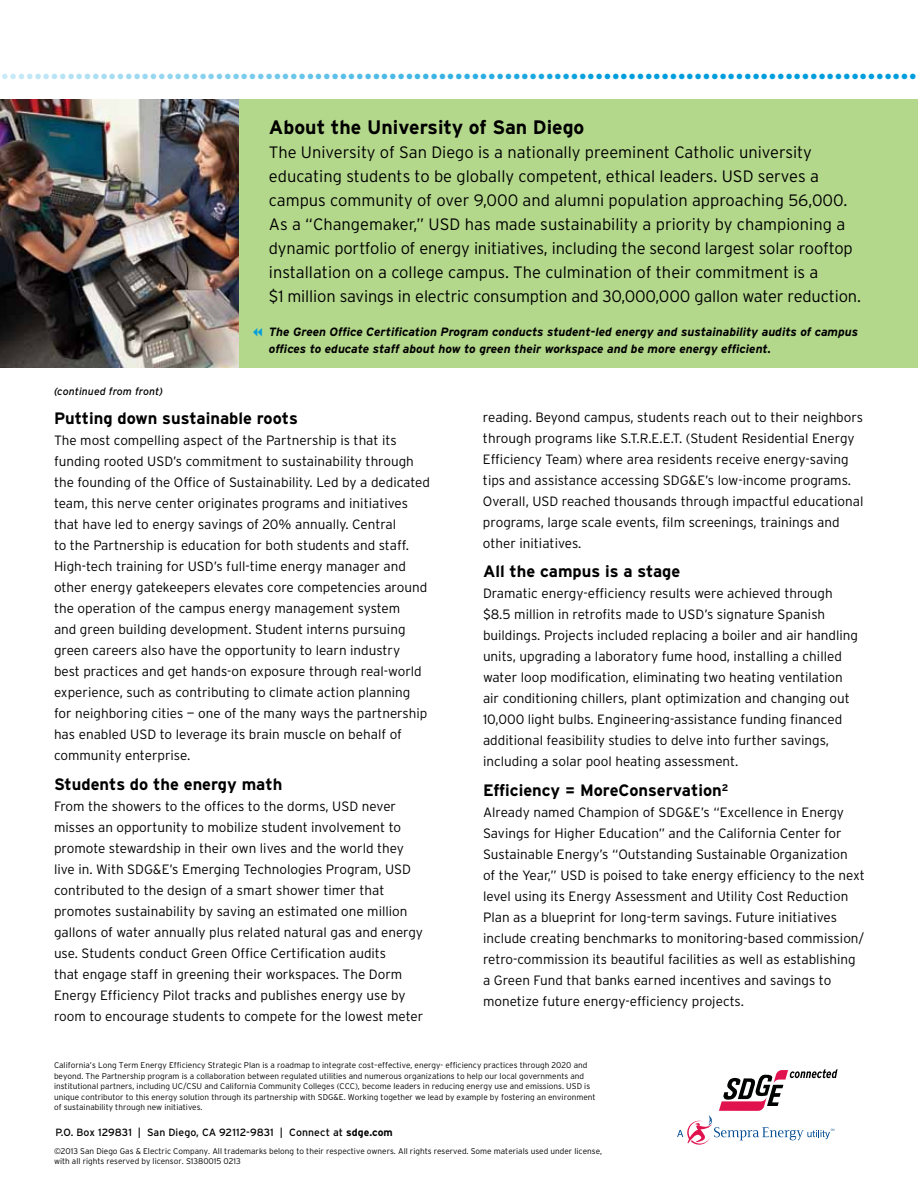
<style>
.page{position:relative;width:918px;height:1188px;background:#fff}
.page>*{position:absolute;margin:0;border:0;box-sizing:border-box;transform-origin:0 0}
.t1{font:21px "Minion Pro";color:#009ddc}
.t2{font:700 19.5px "Interstate";color:#000}
.t3{font:300 16.5px/24px "Interstate";color:#000}
.t4{font:700 16.5px "Interstate";color:#000}
.t5{font:300 13.5px/21px "Interstate";color:#000}
.t6{font:italic 700 12px/16.5px "Interstate";color:#000}
.t7{font:10.5px "Interstate";letter-spacing:.01em;color:#000}
.t8{font:italic 10.5px "Interstate";letter-spacing:.01em;color:#000}
.t9{font:300 8.25px/10.5px "Interstate";color:#000}
.s1{font-weight:700}
</style>
<div class="page">
<div style="left:0;top:99px;width:918px;height:269px;background:#b4d88b"></div>
<svg style="left:677px;top:1069px;width:161px;height:76px"></svg>
<img style="left:0;top:99px;width:239px;height:269px">
<h1 class="t1" style="left:1px;top:60px;width:918px">•••••••••••••••••••••••••••••••••••••••••••••••••••••••••••••••••••••••••••••••••••••••••••••••••••••••••••••••</h1>
<h2 class="t2" style="left:269px;top:116px;width:317px">About the University of San Diego</h2>
<p class="t3" style="left:269px;top:140px;width:594px">The U niversity of San Diego is a nationally preeminent Catholic university educating students to be globally competent, ethical leaders. USD serves a campus community of over 9,000 and alumni population approaching 56,000.<br>As a “Changemaker,” USD has made sustainability a priority by championing a dynamic portfolio of energy initiatives, including the second largest solar rooftop installation on a college campus. The culmination of their commitment is a<br>$1 million savings in electric consumption and 30,000,000 gallon water reduction.</p>
<p class="t8" style="left:54px;top:386px;width:110px">(continued from front)</p>
<p class="t6" style="left:269px;top:324px;width:591px">The Green Office Certification Program conducts student-led energy and sustainability audits of campus offices to educate staff about how to green their workspace and be more energy efficient.</p>
<p class="t4" style="left:54px;top:409px;width:245px">Putting down sustainable roots</p>
<p class="t5" style="left:54px;top:430px;width:378px">The most compelling aspect of the Partnership is that its funding rooted USD’s commitment to sustainability through the founding of the Office of Sustainability. Led by a dedicated team, this nerve center originates programs and initiatives that have led to energy savings of 20% annually. Central<br>to the Partnership is education for both students and staff.<br>High-tech training for USD’s full-time energy manager and other energy gatekeepers elevates core competencies around the operation of the campus energy management system<br>and green building development. Student interns pursuing green careers also have the opportunity to learn industry<br>best practices and get hands-on exposure through real-world experience, such as contributing to climate action planning for neighboring cities — one of the many ways the partnership has enabled USD to leverage its brain muscle on behalf of community enterprise.</p>
<p class="t4" style="left:54px;top:775px;width:230px">Students do the energy math</p>
<p class="t5" style="left:54px;top:795px;width:371px">From the showers to the offices to the dorms, USD never misses an opportunity to mobilize student involvement to promote stewardship in their own lives and the world they live in. With SDG&amp;E’s Emerging Technologies Program, USD contributed to the design of a smart shower timer that promotes sustainability by saving an estimated one million gallons of water annually plus related natural gas and energy use. Students conduct Green Office Certification audits<br>that engage staff in greening their workspaces. The Dorm Energy Efficiency Pilot tracks and publishes energy use by room to encourage students to compete for the lowest meter</p>
<p class="t5" style="left:483px;top:406px;width:382px">reading. Beyond campus, students reach out to their neighbors through programs like S.T.R.E.E.T. (Student Residential Energy Efficiency Team) where area residents receive energy-saving tips and assistance accessing SDG&amp;E’s low-income programs.<br>Overall, USD reached thousands through impactful educational programs, large scale events, film screenings, trainings and other initiatives.</p>
<p class="t4" style="left:483px;top:562px;width:199px">All the campus is a stage</p>
<p class="t5" style="left:483px;top:583px;width:377px">Dramatic energy-efficiency results were achieved through $8.5 million in retrofits made to USD’s signature Spanish buildings. Projects included replacing a boiler and air handling units, upgrading a laboratory fume hood, installing a chilled water loop modification, eliminating two heating ventilation air conditioning chillers, plant optimization and changing out 10,000 light bulbs. Engineering-assistance funding financed additional feasibility studies to delve into further savings, including a solar pool heating assessment.</p>
<p class="t4" style="left:483px;top:781px;width:247px">Efficiency = MoreConservation<sup>2</sup></p>
<p class="t5" style="left:483px;top:802px;width:383px">Already named Champion of SDG&amp;E’s “Excellence in Energy Savings for Higher Education” and the California Center for Sustainable Energy’s “Outstanding Sustainable Organization<br>of the Year,” USD is poised to take energy efficiency to the next level using its Energy Assessment and Utility Cost Reduction Plan as a blueprint for long-term savings. Future initiatives include creating benchmarks to monitoring-based commission/ retro-commission its beautiful facilities as well as establishing a Green Fund that banks earned incentives and savings to monetize future energy-efficiency projects.</p>
<p class="t9" style="left:54px;top:1060px;width:535px">California’s Long Term Energy Efficiency Strategic Plan is a roadmap to integrate cost–effective, energy- efficiency practices through 2020 and beyond. The Partnership program is a collaboration between regulated utilities and numerous organizations to help our local governments and institutional partners, including UC/CSU and California Community Colleges (CCC</p>
<p class="t9" style="left:54px;top:1081px;width:543px;text-indent:301px">), become leaders in reducing energy use and emissions. USD is unique contributor to this energy solution through its partnership with SDG&amp;E. Working together we lead by example by fostering an environment of sustainability through new initiatives.</p>
<p class="t7" style="left:56px;top:1126px;width:339px">P.O. Box 129831 | San Diego, CA 92112-9831 | Connect at <span class="s1">sdge.com</span></p>
<p class="t9" style="left:54px;top:1146px;width:550px">©2013 San Diego Gas &amp; Electric Company. All trademarks belong to their respective owners. All rights reserved. Some materials used under license, with all rights reserved by licensor. S1380015 0213</p>
</div>
